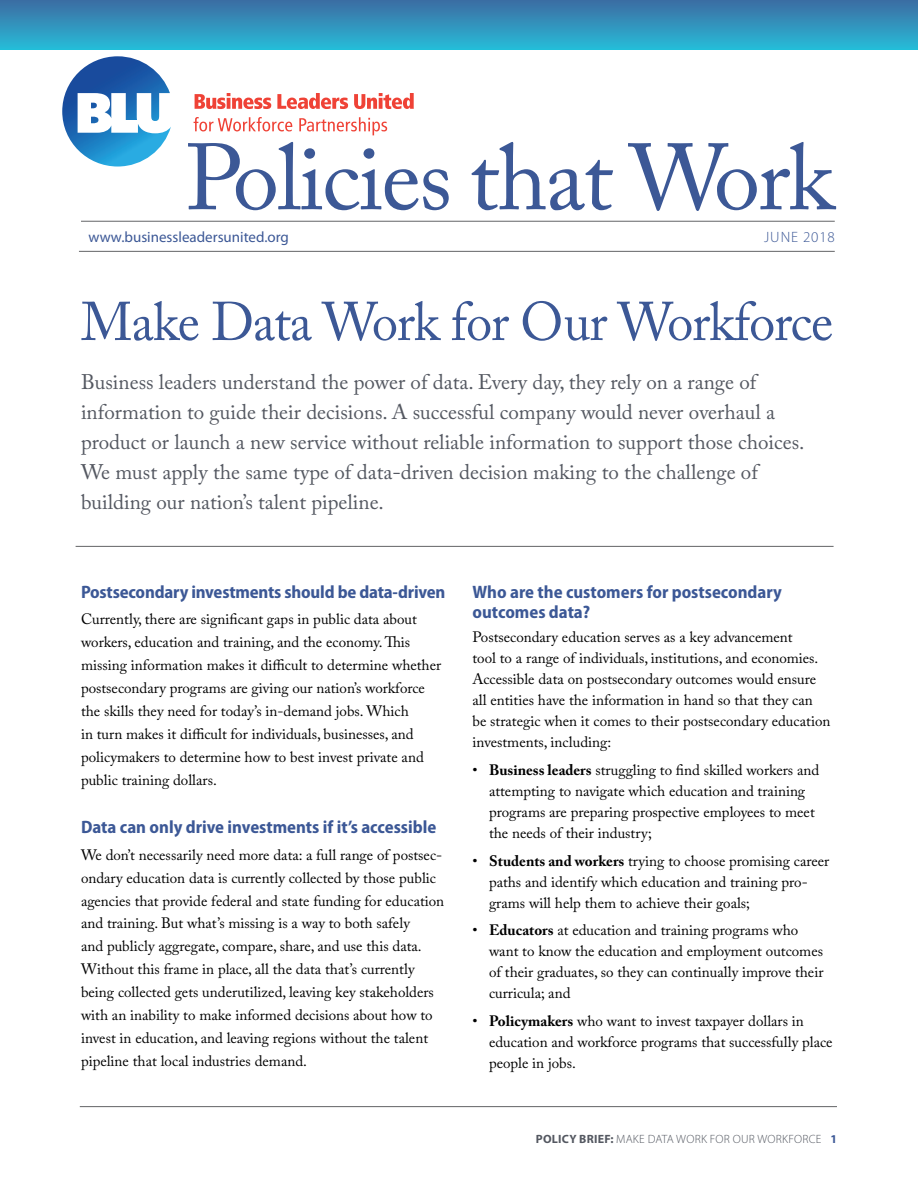
<style>
.page{position:relative;width:918px;height:1188px;background:#fff}
.page>*{position:absolute;margin:0;border:0;box-sizing:border-box;transform-origin:0 0}
.t1{font:93px "Adobe Caslon Pro";letter-spacing:-.02em;color:#3c5896}
.t2{font:54px "Adobe Caslon Pro";letter-spacing:-.02em;color:#3c5896}
.t3{font:21px/30px "Adobe Caslon Pro";color:#545861}
.t4{font:700 semi-condensed 18px/19.5px "Myriad Pro";color:#3c5896}
.t5{font:15px/23px "Adobe Caslon Pro";color:#000}
.t6{font:15px "Myriad Pro";color:#3c5896}
.t7{font:300 15px "Myriad Pro";letter-spacing:.06em;color:#3c5896}
.t8{font:300 12px "Myriad Pro";letter-spacing:.02em;color:#545861}
.s1{font-weight:700}
.s2{font-weight:700;color:#3c5896}
</style>
<div class="page">
<hr style="left:80px;top:1106px;width:757px;height:1px;background:#636466">
<div style="left:0;top:0;width:918px;height:50px;background:linear-gradient(to bottom,#3d6ca2,#27bbd7)"></div>
<hr style="left:76px;top:546px;width:758px;height:1px;background:#636466">
<svg style="left:62px;top:56px;width:109px;height:111px"></svg>
<svg style="left:195px;top:93px;width:76px;height:16px"></svg>
<svg style="left:277px;top:93px;width:71px;height:16px"></svg>
<svg style="left:354px;top:93px;width:60px;height:16px"></svg>
<svg style="left:194px;top:117px;width:98px;height:14px"></svg>
<svg style="left:299px;top:117px;width:88px;height:18px"></svg>
<hr style="left:81px;top:221px;width:754px;height:1px;background:#636466">
<hr style="left:79px;top:251px;width:756px;height:1px;background:#636466">
<h1 class="t1" style="left:185px;top:123px;width:650px">Policies that Work</h1>
<p class="t6" style="left:89px;top:227px;width:202px">www.businessleadersunited.org</p>
<p class="t7" style="left:764px;top:228px;width:72px">JUNE 2018</p>
<h2 class="t2" style="left:81px;top:290px;width:754px">Make Data Work for Our Workforce</h2>
<p class="t3" style="left:81px;top:367px;width:725px">Business leaders understand the power of data. Every day, they rely on a range of information to guide their decisions. A successful company would never overhaul a product or launch a new service without reliable information to support those choices.<br>We must apply the same type of data-driven decision making to the challenge of building our nation’s talent pipeline.</p>
<p class="t4" style="left:81px;top:583px;width:366px">Postsecondary investments should be data-driven</p>
<p class="t5" style="left:81px;top:608px;width:362px">Currently, there are significant gaps in public data about workers, education and training, and the economy. This missing information makes it difficult to determine whether postsecondary programs are giving our nation’s workforce the skills they need for today’s in-demand jobs. Which<br>in turn makes it difficult for individuals, businesses, and policymakers to determine how to best invest private and public training dollars.</p>
<p class="t4" style="left:81px;top:818px;width:357px">Data can only drive investments if it’s accessible</p>
<p class="t5" style="left:81px;top:843px;width:365px">We don’t necessarily need more data: a full range of postsec&shy;ondary education data is currently collected by those public agencies that provide federal and state funding for education and training. But what’s missing is a way to both safely<br>and publicly aggregate, compare, share, and use this data.<br>Without this frame in place, all the data that’s currently being collected gets underutilized, leaving key stakeholders with an inability to make informed decisions about how to invest in education, and leaving regions without the talent pipeline that local industries demand.</p>
<p class="t4" style="left:472px;top:583px;width:311px">Who are the customers for postsecondary outcomes data?</p>
<p class="t5" style="left:472px;top:626px;width:359px;line-height:21px">Postsecondary education serves as a key advancement<br>tool to a range of individuals, institutions, and economies.<br>Accessible data on postsecondary outcomes would ensure all entities have the information in hand so that they can<br>be strategic when it comes to their postsecondary education investments, including:</p>
<p class="t5" style="left:489px;top:759px;width:332px;line-height:21px;text-indent:-16px">• <span class="s1">Business leaders</span> struggling to find skilled workers and attempting to navigate which education and training programs are preparing prospective employees to meet the needs of their industry;</p>
<p class="t5" style="left:489px;top:850px;width:342px;line-height:21px;text-indent:-16px">• <span class="s1">Students and workers</span> trying to choose promising career paths and identify which education and training pro&shy;grams will help them to achieve their goals;</p>
<p class="t5" style="left:489px;top:920px;width:336px;line-height:21px;text-indent:-16px">• <span class="s1">Educators</span> at education and training programs who want to know the education and employment outcomes of their graduates, so they can continually improve their curricula; and</p>
<p class="t5" style="left:489px;top:1010px;width:345px;line-height:21px;text-indent:-16px">• <span class="s1">Policymakers</span> who want to invest taxpayer dollars in education and workforce programs that successfully place people in jobs.</p>
<p class="t8" style="left:536px;top:1132px;width:303px"><span class="s1">POLICY BRIEF:</span> MAKE DATA WORK FOR OUR WORKFORCE <span class="s2">1</span></p>
</div>
